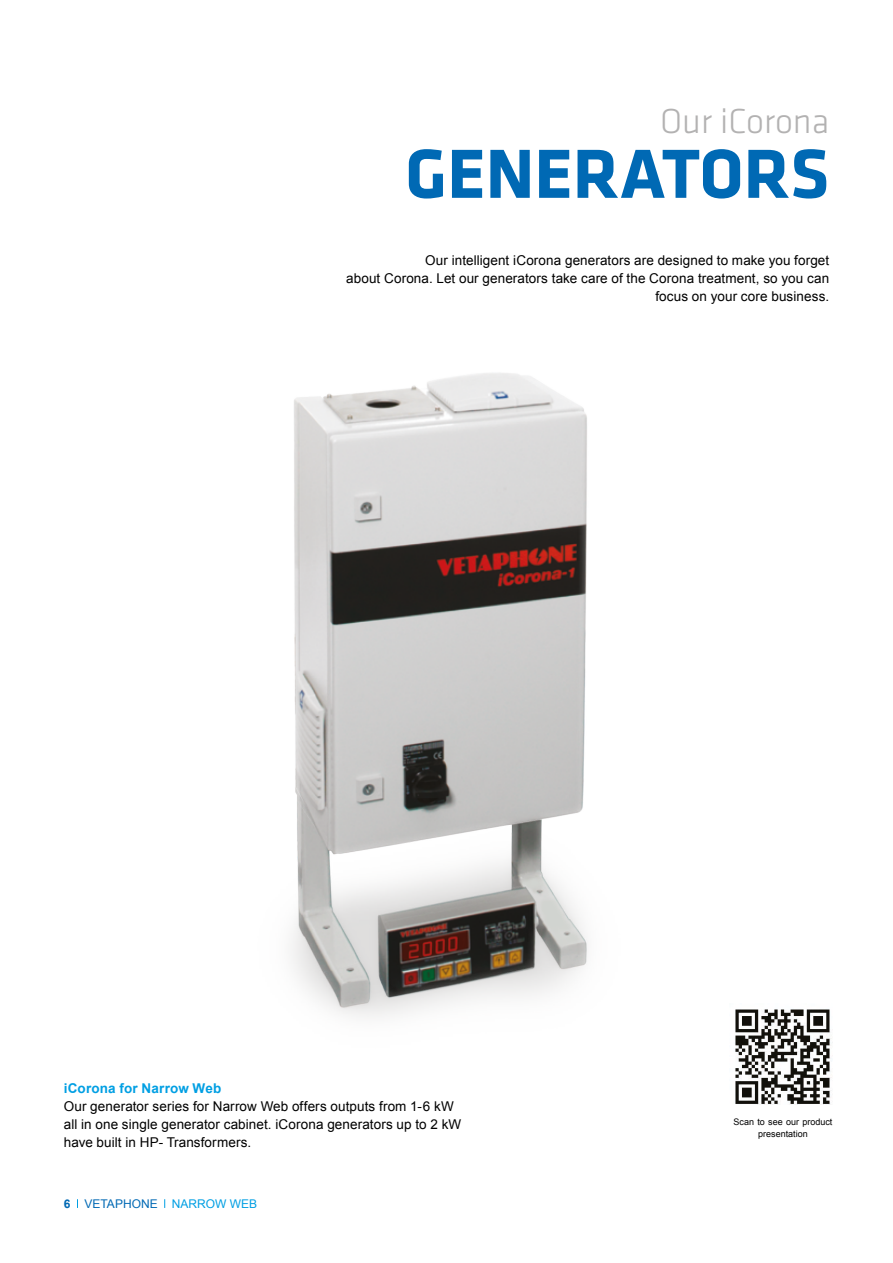
<style>
.page{position:relative;width:893px;height:1263px;background:#fff}
.page>*{position:absolute;margin:0;border:0;box-sizing:border-box;transform-origin:0 0}
.t1{font:700 72px "Klavika";color:#0069b4}
.t2{font:300 36px "Klavika";color:#b3b2b2}
.t3{font:13.5px/18px "Arial";letter-spacing:.005em;color:#000}
.t4{font:700 13.5px "Arial";letter-spacing:.01em;color:#009fe3}
.t5{font:12px "Arial";color:#0069b4}
.t6{font:9px/12px "Arial";color:#000;text-align:center}
.s1{font-weight:700}
.s2{color:#009fe3}
</style>
<div class="page">
<img style="left:735px;top:1009px;width:98px;height:96px">
<div style="left:223px;top:328px;width:542px;height:748px;background:#fff;opacity:.5"></div>
<h2 class="t2" style="left:660px;top:100px;width:171px">Our iCorona</h2>
<h1 class="t1" style="left:405px;top:122px;width:425px">GENERATORS</h1>
<p class="t3" style="left:346px;top:251px;width:484px;text-align:right">Our intelligent iCorona generators are designed to make you forget<br>about Corona. Let our generators take care of the Corona treatment, so you can focus on your core business.</p>
<p class="t4" style="left:64px;top:1079px;width:159px">iCorona for Narrow Web</p>
<p class="t3" style="left:64px;top:1097px;width:399px">Our generator series for Narrow Web offers outputs from 1-6 kW all in one single generator cabinet. iCorona generators up to 2 kW have built in HP- Transformers.</p>
<p class="t5" style="left:64px;top:1196px;width:195px"><span class="s1">6</span> VETAPHONE <span class="s2">NARROW WEB</span></p>
<p class="t6" style="left:733px;top:1116px;width:100px">Scan to see our product presentation</p>
</div>
